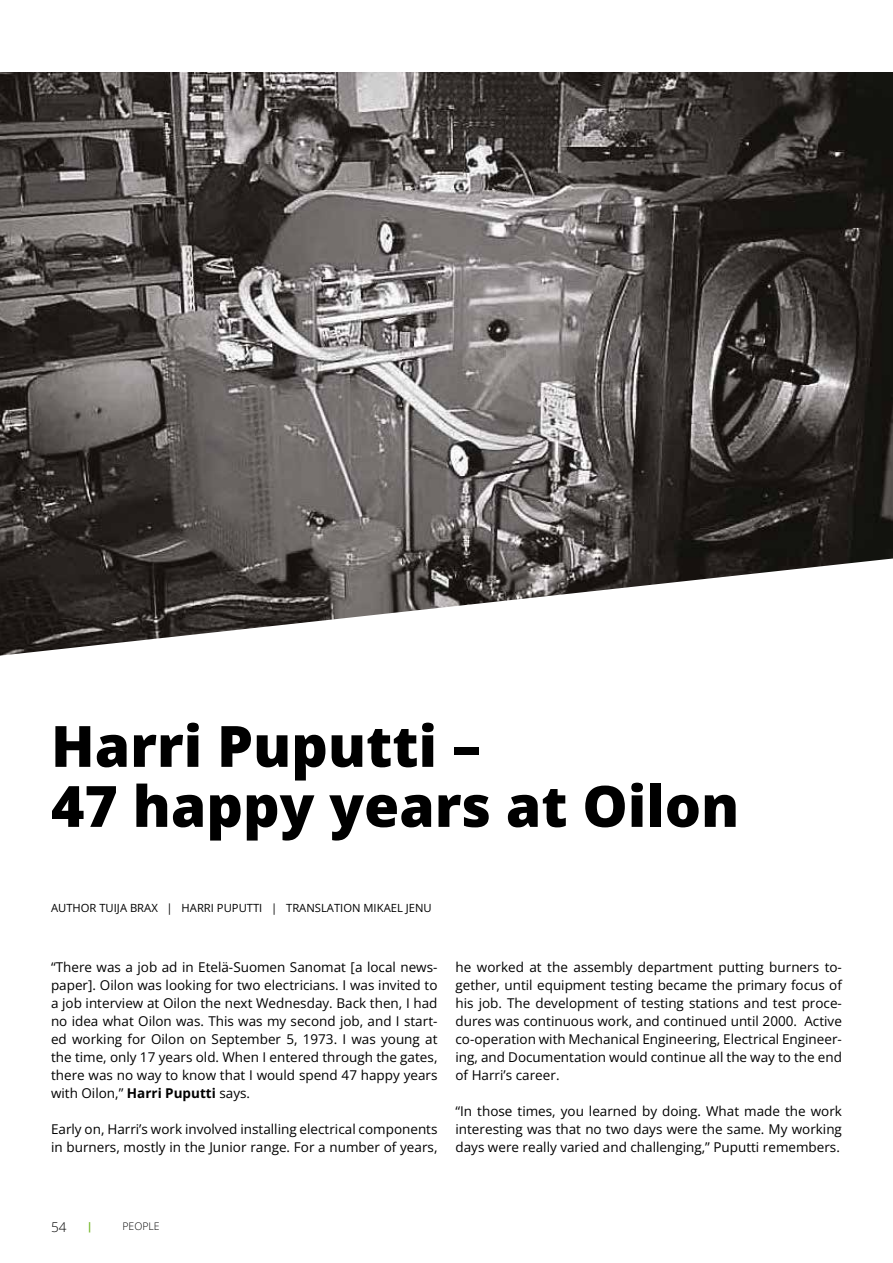
<style>
.page{position:relative;width:893px;height:1263px;background:#fff}
.page>*{position:absolute;margin:0;border:0;box-sizing:border-box;transform-origin:0 0}
.t1{font:800 57px/60px "Open Sans";color:#000}
.t2{font:13.5px/18px "Open Sans";color:#000;text-align:justify}
.t3{font:300 13.5px "Open Sans";color:#000}
.t4{font:11.25px "Open Sans";color:#000}
.t5{font:300 10.5px "Open Sans";color:#000}
.t6{font:700 10.5px "Open Sans";color:#76b82a}
.s1{font-weight:700}
</style>
<div class="page">
<img style="left:0;top:72px;width:893px;height:486px">
<svg style="left:0;top:558px;width:893px;height:98px"></svg>
<h1 class="t1" style="left:51px;top:715px;width:690px">Harri Puputti –<br>47 happy years at Oilon</h1>
<p class="t4" style="left:51px;top:901px;width:382px">AUTHOR TUIJA BRAX | HARRI PUPUTTI | TRANSLATION MIKAEL JENU</p>
<p class="t2" style="left:51px;top:958px;width:388px">“There was a job ad in Etelä-Suomen Sanomat [a local news&shy;paper]. Oilon was looking for two electricians. I was invited to a job interview at Oilon the next Wednesday. Back then, I had no idea what Oilon was. This was my second job, and I start&shy;ed working for Oilon on September 5, 1973. I was young at the time, only 17 years old. When I entered through the gates, there was no way to know that I would spend 47 happy years with Oilon,” <span class="s1">Harri Puputti</span> says.</p>
<p class="t2" style="left:51px;top:1120px;width:388px">Early on, Harri’s work involved installing electrical components in burners, mostly in the Junior range. For a number of years,</p>
<p class="t2" style="left:455px;top:958px;width:388px">he worked at the assembly department putting burners to&shy;gether, until equipment testing became the primary focus of his job. The development of testing stations and test proce&shy;dures was continuous work, and continued until 2000. Active co-operation with Mechanical Engineering, Electrical Engineer&shy;ing, and Documentation would continue all the way to the end of Harri’s career.</p>
<p class="t2" style="left:455px;top:1102px;width:388px">“In those times, you learned by doing. What made the work interesting was that no two days were the same. My working days were really varied and challenging,” Puputti remembers.</p>
<p class="t3" style="left:51px;top:1218px;width:17px">54</p>
<p class="t6" style="left:87px;top:1219px;width:7px">|</p>
<p class="t5" style="left:122px;top:1219px;width:39px">PEOPLE</p>
</div>
